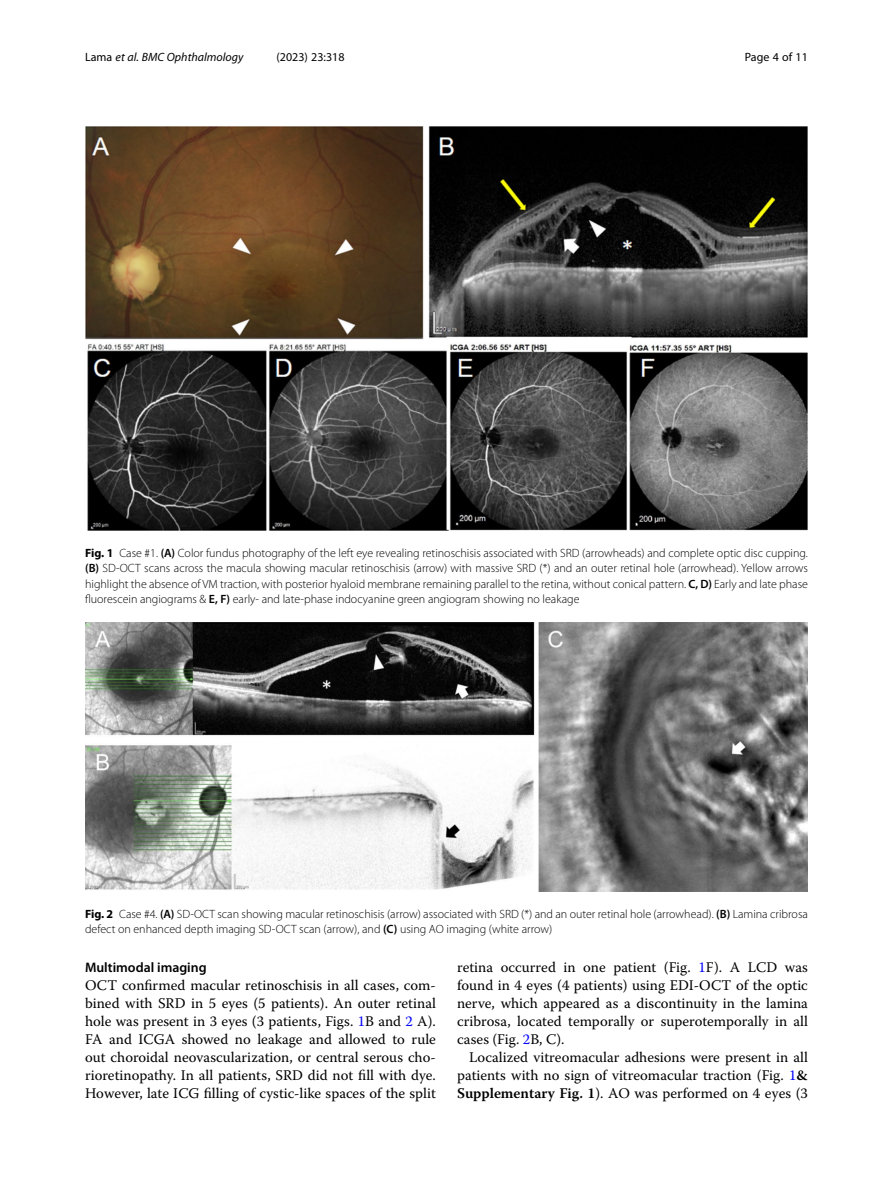
<style>
.page{position:relative;width:893px;height:1191px;background:#fff}
.page>*{position:absolute;margin:0;border:0;box-sizing:border-box;transform-origin:0 0}
.Body_Text{font:14.7px/18px "Warnock Pro";color:#000;text-align:justify}
.Body_Text_Indent{font:14.7px/18px "Warnock Pro";color:#000;text-align:justify}
.Head_2{font:600 13.8px "Myriad Pro";color:#000}
.Figure_Caption{font:300 12px/15px "Myriad Pro";color:#000}
.t1{font:italic 12px "Myriad Pro";color:#000}
.t2{font:12px "Myriad Pro";color:#000}
.s1{font-style:normal}
.s2{font-weight:700}
.s3{font-weight:600}
.s4{color:#00f}
</style>
<div class="page">
<img style="left:85px;top:622px;width:723px;height:269px">
<img style="left:85px;top:126px;width:723px;height:404px">
<p class="t1" style="left:85px;top:50px;width:160px"><span class="s1">Lama</span> et al. BMC Ophthalmology</p>
<p class="t2" style="left:277px;top:50px;width:70px">(2023) 23:318</p>
<p class="t2" style="left:745px;top:50px;width:65px">Page 4 of 11</p>
<p class="Figure_Caption" style="left:85px;top:546px;width:724px;text-align:justify"><span class="s2">Fig. 1</span> Case #1. <span class="s3">(A)</span> Color fundus photography of the left eye revealing retinoschisis associated with SRD (arrowheads) and complete optic disc cupping. <span class="s3">(B)</span> SD-OCT scans across the macula showing macular retinoschisis (arrow) with massive SRD (*) and an outer retinal hole (arrowhead). Yellow arrows highlight the absence of VM traction, with posterior hyaloid membrane remaining parallel to the retina, without conical pattern. <span class="s3">C, D)</span> Early and late phase fluorescein angiograms &amp; <span class="s3">E, F)</span> early- and late-phase indocyanine green angiogram showing no leakage</p>
<p class="Figure_Caption" style="left:85px;top:907px;width:724px"><span class="s2">Fig. 2</span> Case #4. <span class="s3">(A)</span> SD-OCT scan showing macular retinoschisis (arrow) associated with SRD (*) and an outer retinal hole (arrowhead). <span class="s3">(B)</span> Lamina cribrosa defect on enhanced depth imaging SD-OCT scan (arrow), and <span class="s3">(C)</span> using AO imaging (white arrow)</p>
<p class="Head_2" style="left:85px;top:959px;width:123px">Multimodal imaging</p>
<p class="Body_Text" style="left:85px;top:976px;width:352px">OCT confirmed macular retinoschisis in all cases, com&shy;bined with SRD in 5 eyes (5 patients). An outer retinal hole was present in 3 eyes (3 patients, Figs. <span class="s4">1</span>B and <span class="s4">2</span> A).<br>FA and ICGA showed no leakage and allowed to rule out choroidal neovascularization, or central serous cho&shy;rioretinopathy. In all patients, SRD did not fill with dye.<br>However, late ICG filling of cystic-like spaces of the split</p>
<p class="Body_Text" style="left:457px;top:958px;width:352px">retina occurred in one patient (Fig. <span class="s4">1</span>F). A LCD was found in 4 eyes (4 patients) using EDI-OCT of the optic nerve, which appeared as a discontinuity in the lamina cribrosa, located temporally or superotemporally in all cases (Fig. <span class="s4">2</span>B, C).</p>
<p class="Body_Text_Indent" style="left:457px;top:1048px;width:352px;text-indent:12px">Localized vitreomacular adhesions were present in all patients with no sign of vitreomacular traction (Fig. <span class="s4">1</span><span class="s3">&amp; Supplementary Fig. 1</span>). AO was performed on 4 eyes (3</p>
</div>
